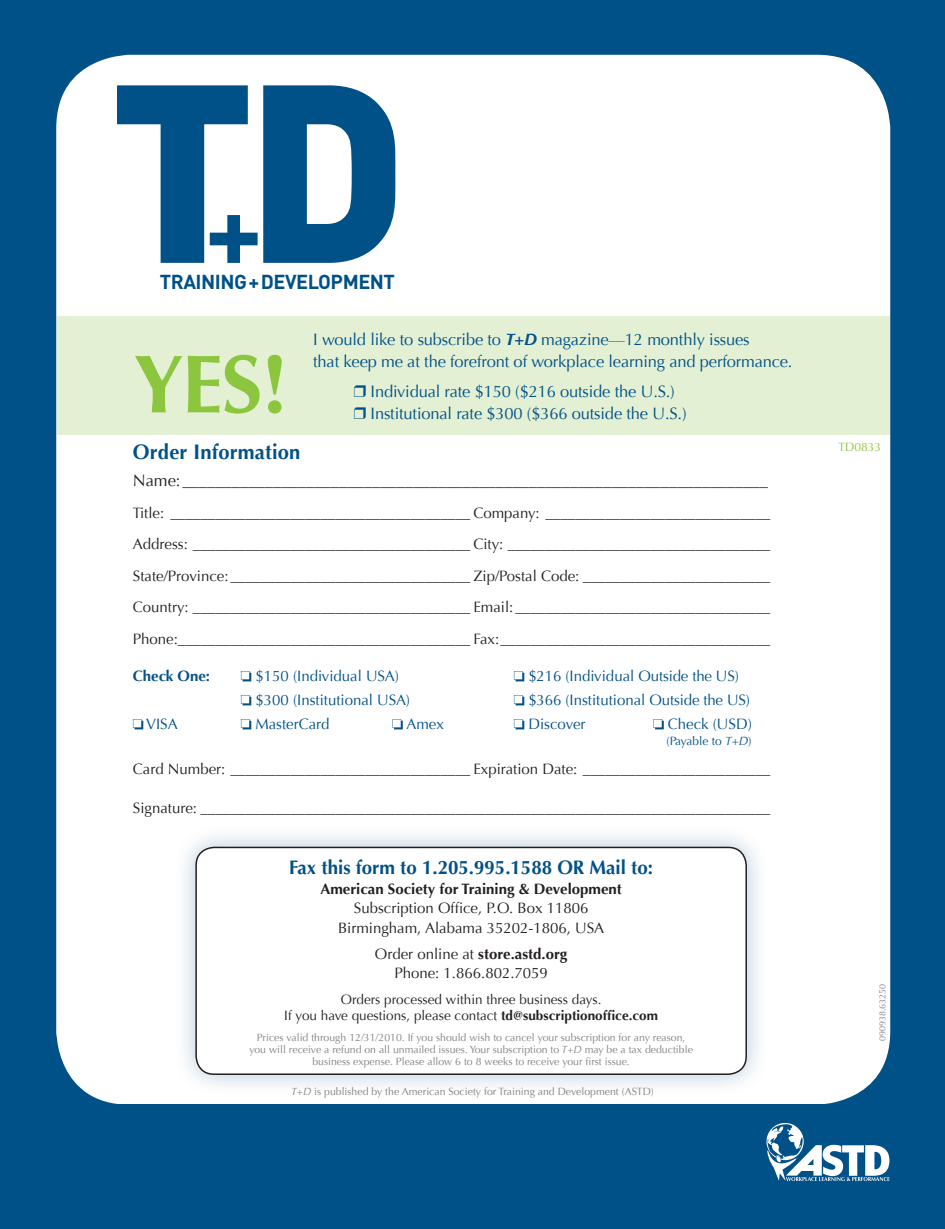
<style>
.page{position:relative;width:945px;height:1229px;background:#fff}
.page>*{position:absolute;margin:0;border:0;box-sizing:border-box;transform-origin:0 0}
.t1{font:700 82.5px "Optima";color:#8bc63e}
.form_text{font:700 21px "Optima";letter-spacing:.01em;color:#005187;scale:.96 1}
.t2{font:700 19.95px "DINOT";letter-spacing:-.025em;color:#005187}
.form_text-2{font:700 19.5px "Optima";color:#005187;scale:.96 1}
.t3{font:16.5px/22.5px "Optima";letter-spacing:-.01em;color:#005187}
.t4{font:16.5px "Optima";color:#231f20}
.form_text-3{font:15px/31.5px "Optima";color:#231f20;text-align:justify}
.t5{font:15px "Optima";color:#005187}
.form_text-4{font:700 15px "Optima";color:#231f20}
.t6{font:700 15px "Optima";color:#005187}
.form_text-5{font:13.5px/16.5px "Optima";color:#231f20;text-align:center}
.t7{font:12px "Optima";color:#005187}
.t8{font:12px "Optima";color:#8bc63e}
.form_text-6{font:10.5px/12px "Optima";color:#808285;text-align:center}
.t9{font:9px "Optima";color:#808285}
.s1{font-weight:700;font-style:italic}
.s2{font-style:italic}
.s3{font-weight:700}
.s4{font-weight:400}
</style>
<div class="page">
<div style="left:0;top:0;width:945px;height:1228px;background:#005187"></div>
<div style="left:56px;top:54px;width:835px;height:1051px;background:#fff;border-radius:74px"></div>
<div style="left:57px;top:316px;width:833px;height:119px;background:#e4f0d4"></div>
<svg style="left:241px;top:671px;width:10px;height:10px"></svg>
<svg style="left:514px;top:671px;width:10px;height:10px"></svg>
<svg style="left:241px;top:695px;width:10px;height:10px"></svg>
<svg style="left:514px;top:695px;width:10px;height:10px"></svg>
<svg style="left:133px;top:719px;width:10px;height:10px"></svg>
<svg style="left:241px;top:719px;width:10px;height:10px"></svg>
<svg style="left:392px;top:719px;width:11px;height:10px"></svg>
<svg style="left:514px;top:719px;width:10px;height:10px"></svg>
<svg style="left:653px;top:719px;width:11px;height:10px"></svg>
<div style="left:172px;top:823px;width:597px;height:273px;background:#005187;opacity:.3"></div>
<div style="left:196px;top:847px;width:550px;height:227px;background:#fff;border-radius:18px"></div>
<div style="left:195px;top:846px;width:552px;height:229px;border:2px solid #231f20;border-radius:18px"></div>
<svg style="left:117px;top:85px;width:279px;height:178px"></svg>
<div style="left:0;top:1104px;width:945px;height:124px;background:#005187"></div>
<svg style="left:767px;top:1122px;width:123px;height:59px"></svg>
<p class="t2" style="left:160px;top:268px;width:237px">TRAINING+ DEVELOPMENT</p>
<p class="t1" style="left:133px;top:336px;width:157px">YES!</p>
<p class="t3" style="left:313px;top:328px;width:481px">I would like to subscribe to <span class="s1">T+D</span> magazine—12 monthly issues<br>that keep me at the forefront of workplace learning and performance.</p>
<p class="t3" style="left:371px;top:380px;width:306px">Individual rate $150 ($216 outside the U.S.)</p>
<p class="t3" style="left:371px;top:402px;width:317px">Institutional rate $300 ($366 outside the U.S.)</p>
<p class="form_text" style="left:133px;top:440px;width:176px">Order Information</p>
<p class="t4" style="left:133px;top:471px;width:637px">Name:_______________________________________________________________________</p>
<p class="form_text-3" style="left:133px;top:497px;width:639px">Title: ________________________________________ Company: ______________________________ Address: _____________________________________ City: ___________________________________ State/Province:________________________________ Zip/Postal Code: _________________________ Country: _____________________________________ Email: __________________________________ Phone:_______________________________________ Fax:____________________________________</p>
<p class="t6" style="left:133px;top:667px;width:79px">Check One:</p>
<p class="t5" style="left:255px;top:667px;width:145px">$150 (Individual USA)</p>
<p class="t5" style="left:528px;top:667px;width:212px">$216 (Individual Outside the US)</p>
<p class="t5" style="left:255px;top:691px;width:156px">$300 (Institutional USA)</p>
<p class="t5" style="left:528px;top:691px;width:223px">$366 (Institutional Outside the US)</p>
<p class="t5" style="left:146px;top:715px;width:33px">VISA</p>
<p class="t5" style="left:255px;top:715px;width:76px">MasterCard</p>
<p class="t5" style="left:406px;top:715px;width:39px">Amex</p>
<p class="t5" style="left:528px;top:715px;width:59px">Discover</p>
<p class="t5" style="left:668px;top:715px;width:85px">Check (USD)</p>
<p class="form_text-3" style="left:133px;top:754px;width:639px">Card Number: ________________________________ Expiration Date: _________________________</p>
<p class="form_text-3" style="left:133px;top:792px;width:639px">Signature: ____________________________________________________________________________</p>
<p class="t7" style="left:666px;top:734px;width:87px">(Payable to <span class="s2">T+D</span>)</p>
<p class="form_text-2" style="left:289px;top:856px;width:380px">Fax this form to 1.205.995.1588 OR Mail to:</p>
<p class="form_text-3" style="left:320px;top:879px;width:303px;line-height:19.5px;text-align:center"><span class="s3">American Society for Training &amp; Development<br></span>Subscription Office, P.O. Box 11806<br>Birmingham, Alabama 35202-1806, USA</p>
<p class="form_text-4" style="left:375px;top:945px;width:194px"><span class="s4">Order online at</span> store.astd.org</p>
<p class="form_text-3" style="left:394px;top:957px;width:155px">Phone: 1.866.802.7059</p>
<p class="form_text-5" style="left:284px;top:991px;width:375px">Orders processed within three business days.<br>If you have questions, please contact <span class="s3">td@subscriptionoffice.com</span></p>
<p class="form_text-6" style="left:249px;top:1032px;width:445px">Prices valid through 12/31/2010. If you should wish to cancel your subscription for any reason, you will receive a refund on all unmailed issues. Your subscription to <span class="s2">T+D</span> may be a tax deductible business expense. Please allow 6 to 8 weeks to receive your first issue.</p>
<p class="form_text-6" style="left:291px;top:1085px;width:364px"><span class="s2">T+D</span> is published by the American Society for Training and Development (ASTD)</p>
<p class="t8" style="left:838px;top:440px;width:44px">TD0833</p>
<p class="t9" style="left:877px;top:1041px;width:59px;rotate:-90deg">090938.63250</p>
</div>
